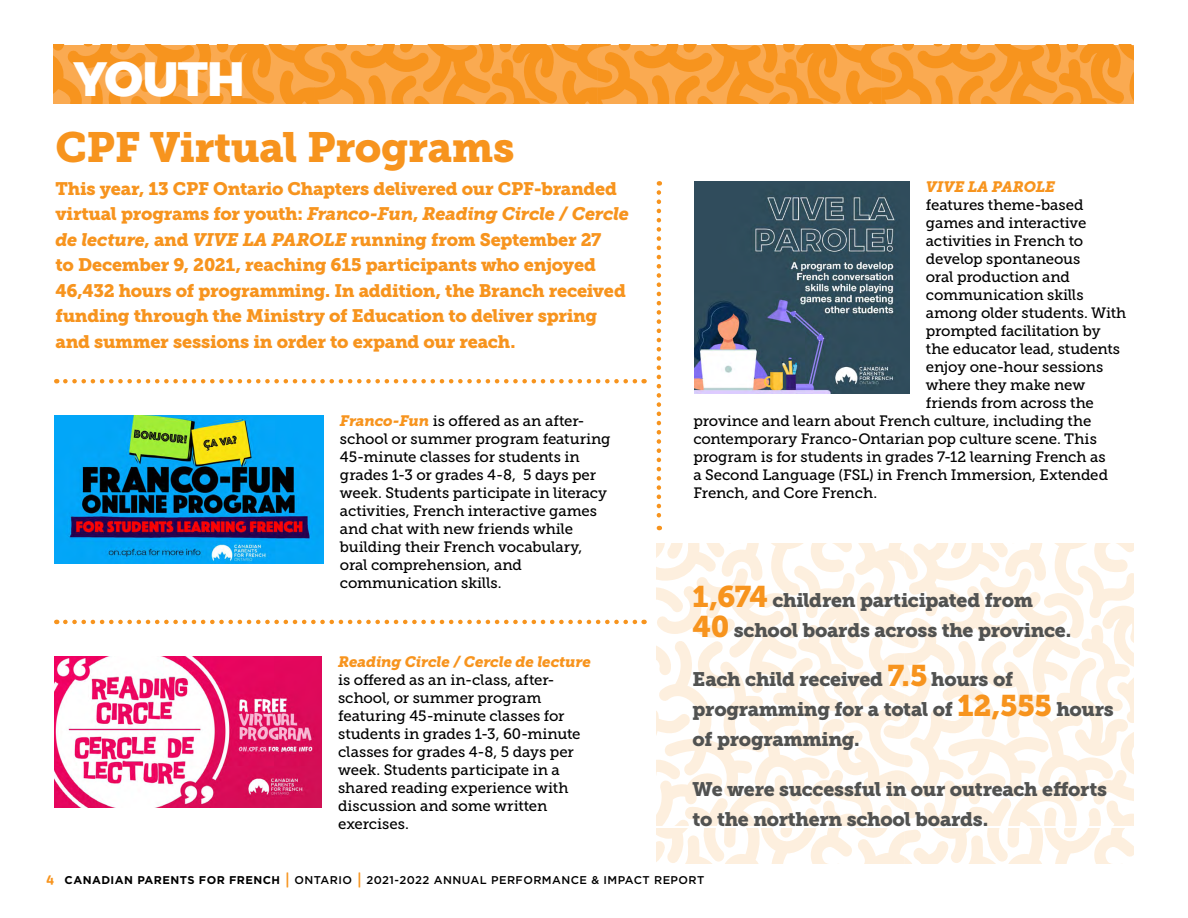
<style>
.page{position:relative;width:1188px;height:918px;background:#fff}
.page>*{position:absolute;margin:0;border:0;box-sizing:border-box;transform-origin:0 0}
.t1{font:800 48px "Montserrat";letter-spacing:-.015em;color:#fff}
.t2{font:42px "Museo Slab 900";letter-spacing:-.01em;color:#f7941e}
.t3{font:19.5px/30px "Museo Slab 900";letter-spacing:-.015em;color:#515251}
.t4{font:18px/25.5px "Museo Slab 900";letter-spacing:-.015em;color:#f7941e}
.t5{font:15px/18px "Museo Slab 500";letter-spacing:-.01em;color:#000}
.t6{font:italic 15px "Museo Slab 900";letter-spacing:-.005em;color:#f7941e}
.t7{font:500 11.25px "Gotham";letter-spacing:.04em;color:#000}
.s1{font-style:italic}
.s2{font-family:"Museo Slab 900";font-style:italic;color:#f7941e}
.s3{font-size:29.7px;color:#f7941e}
.s4{font-family:"Unit Rounded Pro";font-weight:700;font-size:13.5px;color:#f7941e}
.s5{font-weight:700}
.s6{font-family:"Unit Rounded Pro";font-weight:900;font-size:16.5px;color:#f7941e}
</style>
<div class="page">
<svg style="left:657px;top:543px;width:477px;height:321px"></svg>
<svg style="left:54px;top:45px;width:1080px;height:59px;background:#f89d33"></svg>
<img style="left:54px;top:415px;width:269px;height:149px">
<img style="left:54px;top:656px;width:268px;height:152px">
<img style="left:695px;top:181px;width:214px;height:213px">
<svg style="left:657px;top:192px;width:4px;height:338px"></svg>
<svg style="left:65px;top:620px;width:580px;height:4px"></svg>
<svg style="left:65px;top:379px;width:580px;height:4px"></svg>
<h1 class="t1" style="left:74px;top:40px;width:173px">YOUTH</h1>
<h2 class="t2" style="left:56px;top:123px;width:460px">CPF Virtual Programs</h2>
<p class="t4" style="left:56px;top:176px;width:575px">This year, 13 CPF Ontario Chapters delivered our CPF-branded virtual programs for youth: <span class="s1">Franco-Fun</span>, <span class="s1">Reading Circle / Cercle de lecture</span>, and <span class="s1">VIVE LA PAROLE</span> running from September 27<br>to December 9, 2021, reaching 615 participants who enjoyed 46,432 hours of programming. In addition, the Branch received funding through the Ministry of Education to deliver spring and summer sessions in order to expand our reach.</p>
<p class="t5" style="left:340px;top:412px;width:272px"><span class="s2">Franco-Fun</span> is offered as an after&shy;school or summer program featuring 45-minute classes for students in grades 1-3 or grades 4-8, 5 days per week. Students participate in literacy activities, French interactive games and chat with new friends while building their French vocabulary, oral comprehension, and communication skills.</p>
<p class="t6" style="left:338px;top:654px;width:254px">Reading Circle / Cercle de lecture</p>
<p class="t5" style="left:338px;top:671px;width:244px">is offered as an in-class, after&shy;school, or summer program featuring 45-minute classes for students in grades 1-3, 60-minute classes for grades 4-8, 5 days per week. Students participate in a shared reading experience with discussion and some written exercises.</p>
<p class="t6" style="left:926px;top:179px;width:131px">VIVE LA PAROLE</p>
<p class="t5" style="left:926px;top:196px;width:159px">features theme-based</p>
<p class="t5" style="left:926px;top:214px;width:162px">games and interactive</p>
<p class="t5" style="left:926px;top:232px;width:159px">activities in French to</p>
<p class="t5" style="left:926px;top:250px;width:156px">develop spontaneous</p>
<p class="t5" style="left:926px;top:268px;width:146px">oral production and</p>
<p class="t5" style="left:926px;top:286px;width:159px">communication skills</p>
<p class="t5" style="left:926px;top:304px;width:202px">among older students. With</p>
<p class="t5" style="left:926px;top:322px;width:176px">prompted facilitation by</p>
<p class="t5" style="left:926px;top:340px;width:196px">the educator lead, students</p>
<p class="t5" style="left:926px;top:358px;width:179px">enjoy one-hour sessions</p>
<p class="t5" style="left:926px;top:376px;width:161px">where they make new</p>
<p class="t5" style="left:926px;top:394px;width:170px">friends from across the</p>
<p class="t5" style="left:693px;top:412px;width:399px">province and learn about French culture, including the</p>
<p class="t5" style="left:693px;top:430px;width:405px">contemporary Franco-Ontarian pop culture scene. This</p>
<p class="t5" style="left:693px;top:448px;width:414px">program is for students in grades 7-12 learning French as</p>
<p class="t5" style="left:693px;top:466px;width:416px">a Second Language (FSL) in French Immersion, Extended</p>
<p class="t5" style="left:693px;top:484px;width:185px">French, and Core French.</p>
<h3 class="t3" style="left:693px;top:585px;width:380px"><span class="s3">1,674</span> children participated from<br><span class="s3">40</span> school boards across the province.</h3>
<h3 class="t3" style="left:693px;top:665px;width:423px">Each child received <span class="s3">7.5</span> hours of programming for a total of <span class="s3">12,555</span> hours of programming.</h3>
<h3 class="t3" style="left:693px;top:774px;width:416px">We were successful in our outreach efforts to the northern school boards.</h3>
<p class="t7" style="left:46px;top:873px;width:660px"><span class="s4">4</span> <span class="s5">CANADIAN PARENTS FOR FRENCH</span> <span class="s6">|</span> ONTARIO <span class="s6">|</span> 2021-2022 ANNUAL PERFORMANCE &amp; IMPACT REPORT</p>
</div>
